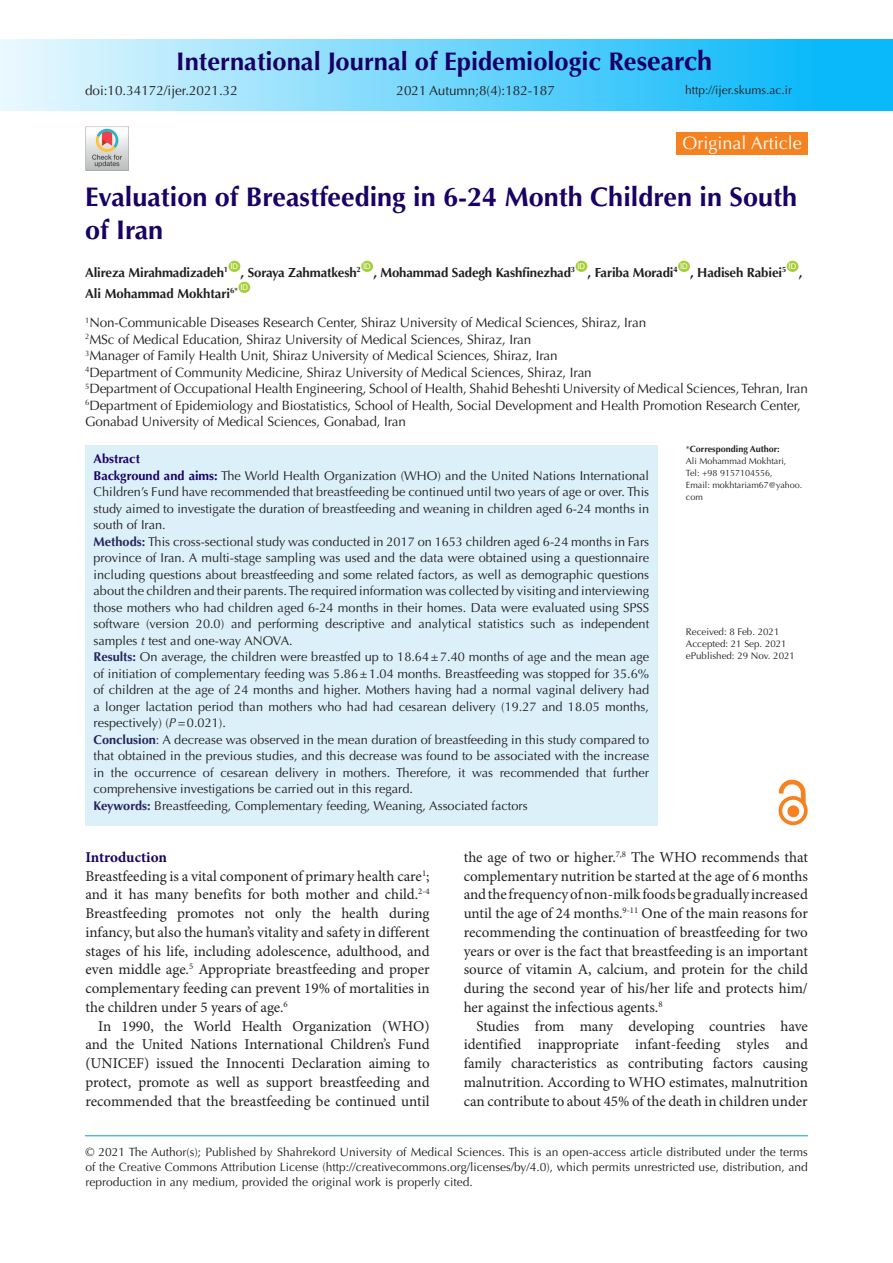
<style>
.page{position:relative;width:893px;height:1263px;background:#fff}
.page>*{position:absolute;margin:0;border:0;box-sizing:border-box;transform-origin:0 0}
.t1{font:700 27px/33px "Optima LT Std";color:#190066}
.t2{font:700 25.5px "Optima LT Std";color:#190066}
.t3{font:18px "Optima LT Std";color:#fff}
.t4{font:15px/18.8px "Minion Pro";color:#231f20;text-align:justify}
.t5{font:700 15px "Minion Pro";letter-spacing:-.005em;color:#190066}
.t6{font:13.5px/16.5px "Optima LT Std";letter-spacing:-.01em;color:#231f20}
.t7{font:700 13.2px "Optima LT Std";letter-spacing:-.01em;color:#231f20}
.Keywords{font:12.75px/16.5px "Optima LT Std";color:#231f20;text-align:justify}
.t8{font:700 12.75px "Optima LT Std";color:#190066}
.t9{font:12px/15px "Optima LT Std";color:#231f20;text-align:justify}
.t10{font:9.75px "Optima LT Std";color:#231f20}
.t11{font:9px/12px "Optima LT Std";color:#231f20}
.t12{font:700 9px "Optima LT Std";color:#231f20}
.t13{font:7.8px "Arial";color:#fff}
.s1{font-size:27px}
.s2{font-weight:700;color:#190166}
.s3{font-weight:700;color:#27235e}
.s4{font-style:italic}
.s5{color:#27235e}
.s6{font-weight:400}
</style>
<div class="page">
<div style="left:0;top:39px;width:893px;height:72px;background:linear-gradient(to right,#e9f8fe,#00b4f9)"></div>
<hr style="left:85px;top:1135px;width:723px;height:1px;background:#0099e5">
<div style="left:229px;top:261px;width:11px;height:11px;background:#a6ce39;border-radius:50%"></div>
<div style="left:361px;top:261px;width:12px;height:11px;background:#a6ce39;border-radius:50%"></div>
<div style="left:576px;top:261px;width:11px;height:11px;background:#a6ce39;border-radius:50%"></div>
<div style="left:678px;top:261px;width:12px;height:11px;background:#a6ce39;border-radius:50%"></div>
<div style="left:787px;top:261px;width:11px;height:11px;background:#a6ce39;border-radius:50%"></div>
<div style="left:238px;top:282px;width:12px;height:11px;background:#a6ce39;border-radius:50%"></div>
<div style="left:676px;top:132px;width:132px;height:23px;background:#f58220"></div>
<div style="left:85px;top:445px;width:573px;height:381px;background:#dcf0fa"></div>
<div style="left:788px;top:806px;width:11px;height:11px;background:#f58220;border-radius:50%"></div>
<div style="left:788px;top:806px;width:11px;height:11px;border:1px solid #f58220;border-radius:50%"></div>
<div style="left:778px;top:796px;width:30px;height:29px;border:4px solid #f58220;border-radius:50%"></div>
<svg style="left:779px;top:780px;width:26px;height:24px"></svg>
<img style="left:85px;top:127px;width:43px;height:43px">
<p class="t2" style="left:176px;top:47px;width:537px">International Journal of Epidemiologic Re<span class="s1">search</span></p>
<p class="t6" style="left:85px;top:82px;width:154px">doi:10.34172/ijer.2021.32</p>
<p class="t6" style="left:396px;top:82px;width:160px">2021 Autumn;8(4):182-187</p>
<p class="t9" style="left:685px;top:82px;width:109px">http://ijer.skums.ac.ir</p>
<p class="t3" style="left:682px;top:132px;width:121px">Original Article</p>
<p class="t1" style="left:85px;top:181px;width:714px">Evaluation of Breastfeeding in 6-24 Month Children in South of Iran</p>
<p class="t7" style="left:85px;top:265px;width:145px">Alireza Mirahmadizadeh<sup>1</sup></p>
<p class="t13" style="left:230px;top:261px;width:9px">ID</p>
<p class="t13" style="left:363px;top:261px;width:9px">ID</p>
<p class="t13" style="left:577px;top:261px;width:9px">ID</p>
<p class="t13" style="left:680px;top:261px;width:9px">ID</p>
<p class="t13" style="left:789px;top:261px;width:9px">ID</p>
<p class="t7" style="left:373px;top:265px;width:203px">, Mohammad Sadegh Kashfinezhad<sup>3</sup></p>
<p class="t7" style="left:241px;top:265px;width:122px">, Soraya Zahmatkesh<sup>2</sup></p>
<p class="t7" style="left:588px;top:265px;width:92px">, Fariba Moradi<sup>4</sup></p>
<p class="t7" style="left:690px;top:265px;width:98px">, Hadiseh Rabiei<sup>5</sup></p>
<p class="t7" style="left:799px;top:265px;width:5px">,</p>
<p class="t13" style="left:240px;top:282px;width:9px">ID</p>
<p class="t6" style="left:85px;top:314px;width:563px"><sup>1</sup>Non-Communicable Diseases Research Center, Shiraz University of Medical Sciences, Shiraz, Iran</p>
<p class="t6" style="left:85px;top:331px;width:448px"><sup>2</sup>MSc of Medical Education, Shiraz University of Medical Sciences, Shiraz, Iran</p>
<p class="t6" style="left:85px;top:347px;width:474px"><sup>3</sup>Manager of Family Health Unit, Shiraz University of Medical Sciences, Shiraz, Iran</p>
<p class="t6" style="left:85px;top:364px;width:508px"><sup>4</sup>Department of Community Medicine, Shiraz University of Medical Sciences, Shiraz, Iran</p>
<p class="t6" style="left:85px;top:380px;width:724px"><sup>5</sup>Department of Occupational Health Engineering, School of Health, Shahid Beheshti University of Medical Sciences, Tehran, Iran</p>
<p class="t6" style="left:85px;top:397px;width:717px"><sup>6</sup>Department of Epidemiology and Biostatistics, School of Health, Social Development and Health Promotion Research Center,<br>Gonabad University of Medical Sciences, Gonabad, Iran</p>
<p class="t7" style="left:85px;top:286px;width:154px">Ali Mohammad Mokhtari<sup>6*</sup></p>
<p class="t8" style="left:94px;top:451px;width:48px">Abstract</p>
<p class="Keywords" style="left:94px;top:467px;width:557px"><span class="s2">Background and aims:</span> The World Health Organization (WHO) and the United Nations International Children’s Fund have recommended that breastfeeding be continued until two years of age or over. This study aimed to investigate the duration of breastfeeding and weaning in children aged 6-24 months in south of Iran.</p>
<p class="Keywords" style="left:94px;top:533px;width:557px"><span class="s3">Methods:</span> This cross-sectional study was conducted in 2017 on 1653 children aged 6-24 months in Fars province of Iran. A multi-stage sampling was used and the data were obtained using a questionnaire including questions about breastfeeding and some related factors, as well as demographic questions about the children and their parents. The required information was collected by visiting and interviewing those mothers who had children aged 6-24 months in their homes. Data were evaluated using SPSS software (version 20.0) and performing descriptive and analytical statistics such as independent samples <span class="s4">t</span> test and one-way ANOVA.</p>
<p class="Keywords" style="left:94px;top:649px;width:557px"><span class="s3">Results:</span> On average, the children were breastfed up to 18.64±7.40 months of age and the mean age of initiation of complementary feeding was 5.86±1.04 months. Breastfeeding was stopped for 35.6% of children at the age of 24 months and higher. Mothers having had a normal vaginal delivery had a longer lactation period than mothers who had had cesarean delivery (19.27 and 18.05 months, respectively) (<span class="s4">P</span>=0.021).</p>
<p class="Keywords" style="left:94px;top:731px;width:557px"><span class="s3">Conclusion</span><span class="s5">:</span> A decrease was observed in the mean duration of breastfeeding in this study compared to that obtained in the previous studies, and this decrease was found to be associated with the increase in the occurrence of cesarean delivery in mothers. Therefore, it was recommended that further comprehensive investigations be carried out in this regard.</p>
<p class="Keywords" style="left:94px;top:797px;width:436px"><span class="s3">Keywords:</span> Breastfeeding, Complementary feeding, Weaning, Associated factors</p>
<p class="t12" style="left:686px;top:443px;width:95px"><span class="s6">*</span>Corresponding Author:</p>
<p class="t11" style="left:686px;top:455px;width:102px">Ali Mohammad Mokhtari,</p>
<p class="t11" style="left:686px;top:467px;width:88px">Tel: +98 9157104556,</p>
<p class="t11" style="left:686px;top:479px;width:118px">Email: mokhtariam67@yahoo. com</p>
<p class="t10" style="left:686px;top:626px;width:95px">Received: 8 Feb. 2021</p>
<p class="t10" style="left:686px;top:638px;width:102px">Accepted: 21 Sep. 2021</p>
<p class="t10" style="left:686px;top:650px;width:111px">ePublished: 29 Nov. 2021</p>
<p class="t5" style="left:85px;top:846px;width:83px">Introduction</p>
<p class="t4" style="left:85px;top:867px;width:346px">Breastfeeding is a vital component of primary health care<sup>1</sup>; and it has many benefits for both mother and child.<sup>2-4<br></sup>Breastfeeding promotes not only the health during infancy, but also the human’s vitality and safety in different stages of his life, including adolescence, adulthood, and even middle age.<sup>5</sup> Appropriate breastfeeding and proper complementary feeding can prevent 19% of mortalities in the children under 5 years of age.<sup>6</sup></p>
<p class="t4" style="left:85px;top:1017px;width:346px;text-indent:13px">In 1990, the World Health Organization (WHO) and the United Nations International Children’s Fund (UNICEF) issued the Innocenti Declaration aiming to protect, promote as well as support breastfeeding and recommended that the breastfeeding be continued until</p>
<p class="t4" style="left:464px;top:848px;width:346px">the age of two or higher.<sup>7,8</sup> The WHO recommends that complementary nutrition be started at the age of 6 months and the frequency of non-milk foods be gradually increased until the age of 24 months.<sup>9-11</sup> One of the main reasons for recommending the continuation of breastfeeding for two years or over is the fact that breastfeeding is an important source of vitamin A, calcium, and protein for the child during the second year of his/her life and protects him/ her against the infectious agents.<sup>8</sup></p>
<p class="t4" style="left:464px;top:1017px;width:346px;text-indent:13px">Studies from many developing countries have identified inappropriate infant-feeding styles and family characteristics as contributing factors causing malnutrition. According to WHO estimates, malnutrition can contribute to about 45% of the death in children under</p>
<p class="t9" style="left:85px;top:1144px;width:724px">© 2021 The Author(s); Published by Shahrekord University of Medical Sciences. This is an open-access article distributed under the terms of the Creative Commons Attribution License (http://creativecommons.org/licenses/by/4.0), which permits unrestricted use, distribution, and reproduction in any medium, provided the original work is properly cited.</p>
</div>
